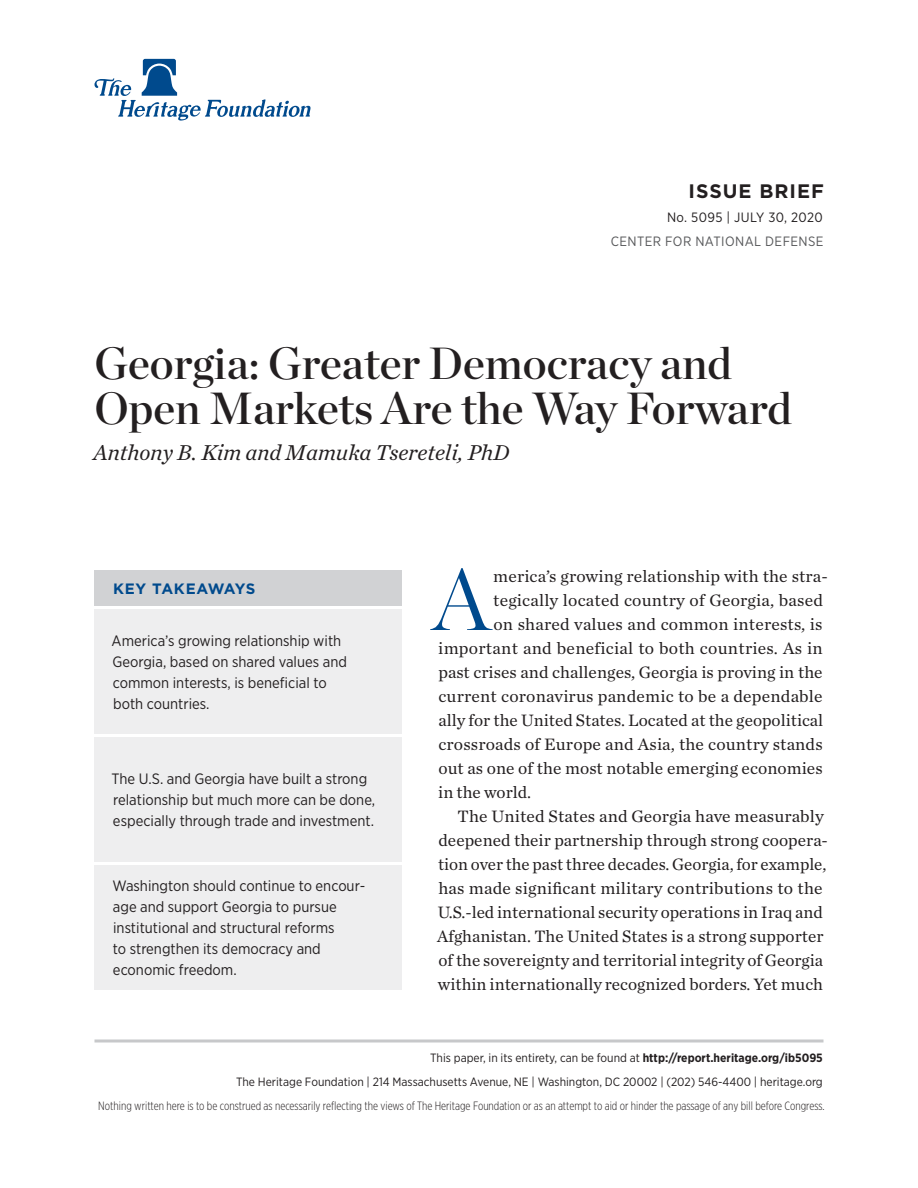
<style>
.page{position:relative;width:918px;height:1188px;background:#fff}
.page>*{position:absolute;margin:0;border:0;box-sizing:border-box;transform-origin:0 0}
.Body_Text___DROP_CAP{font:300 86.1px "Chronicle Display";color:#004a8d}
.Paper_Title{font:45px/45px "Chronicle Display Semi";color:#231f20}
.Byline{font:italic 22.5px "Chronicle Text G1";color:#231f20}
.t1{font:700 19.5px "Gotham";letter-spacing:.05em;color:#231f20}
.Body_Text___DROP_CAP-2{font:17.25px "Chronicle Text G1";letter-spacing:.005em;color:#231f20}
.Body_Text{font:17.25px/24px "Chronicle Text G1";color:#231f20}
.Key_Takeaways{font:15px/21px "Gotham Narrow";color:#231f20}
.Key_Takeaways___HEAD{font:700 15px "Gotham";letter-spacing:.03em;color:#004a8d}
.t2{font:13.5px "Gotham Narrow";letter-spacing:.03em;color:#57585a}
.t3{font:13.5px "Gotham Narrow";letter-spacing:.03em;color:#231f20}
.t4{font:12px/24px "Gotham Narrow";color:#231f20;text-align:right}
.t5{font:300 12px "Gotham X Narrow";color:#231f20}
.s1{font-weight:700}
</style>
<div class="page">
<hr style="left:94px;top:1040px;width:730px;height:2px;background:#c7c8ca">
<svg style="left:94px;top:59px;width:216px;height:62px"></svg>
<div style="left:94px;top:609px;width:308px;height:125px;background:#eeeeef"></div>
<div style="left:94px;top:570px;width:308px;height:36px;background:#d1d2d4"></div>
<div style="left:94px;top:737px;width:308px;height:125px;background:#eeeeef"></div>
<div style="left:94px;top:865px;width:308px;height:125px;background:#eeeeef"></div>
<p class="t1" style="left:689px;top:178px;width:137px">ISSUE BRIEF</p>
<p class="t3" style="left:667px;top:209px;width:157px">No. 5095 | July 30, 2020</p>
<p class="t2" style="left:611px;top:233px;width:214px">CENTER FOR NATIONAL DEFENSE</p>
<p class="Paper_Title" style="left:94px;top:338px;width:699px">Georgia: Greater Democracy and<br>Open Markets Are the Way Forward</p>
<p class="Byline" style="left:93px;top:436px;width:418px">Anthony B. Kim and Mamuka Tsereteli, PhD</p>
<p class="Key_Takeaways___HEAD" style="left:113px;top:579px;width:144px">KEY TAKEAWAYS</p>
<p class="Key_Takeaways" style="left:112px;top:630px;width:237px">America’s growing relationship with<br>Georgia, based on shared values and common interests, is beneficial to both countries.</p>
<p class="Key_Takeaways" style="left:112px;top:768px;width:265px">The U.S. and Georgia have built a strong relationship but much more can be done, especially through trade and investment.</p>
<p class="Key_Takeaways" style="left:112px;top:875px;width:255px">Washington should continue to encour&shy;age and support Georgia to pursue institutional and structural reforms<br>to strengthen its democracy and economic freedom.</p>
<p class="Body_Text___DROP_CAP" style="left:432px;top:534px;width:60px">A</p>
<p class="Body_Text___DROP_CAP-2" style="left:493px;top:563px;width:336px">merica’s growing relationship with the stra-</p>
<p class="Body_Text___DROP_CAP-2" style="left:493px;top:587px;width:331px">tegically located country of Georgia, based</p>
<p class="Body_Text___DROP_CAP-2" style="left:493px;top:611px;width:331px">on shared values and common interests, is</p>
<p class="Body_Text___DROP_CAP-2" style="left:438px;top:635px;width:386px">important and beneficial to both countries. As in</p>
<p class="Body_Text___DROP_CAP-2" style="left:438px;top:659px;width:386px">past crises and challenges, Georgia is proving in the</p>
<p class="Body_Text___DROP_CAP-2" style="left:438px;top:683px;width:386px">current coronavirus pandemic to be a dependable</p>
<p class="Body_Text___DROP_CAP-2" style="left:439px;top:707px;width:386px">ally for the United States. Located at the geopolitical</p>
<p class="Body_Text___DROP_CAP-2" style="left:438px;top:731px;width:386px">crossroads of Europe and Asia, the country stands</p>
<p class="Body_Text___DROP_CAP-2" style="left:438px;top:755px;width:386px">out as one of the most notable emerging economies</p>
<p class="Body_Text___DROP_CAP-2" style="left:438px;top:779px;width:94px">in the world.</p>
<p class="Body_Text" style="left:437px;top:803px;width:392px;text-indent:20px">The United States and Georgia have measurably deepened their partnership through strong coopera&shy;tion over the past three decades. Georgia, for example, has made significant military contributions to the U.S.-led international security operations in Iraq and Afghanistan. The United States is a strong supporter of the sovereignty and territorial integrity of Georgia within internationally recognized borders. Yet much</p>
<p class="t4" style="left:236px;top:1046px;width:588px">This paper, in its entirety, can be found at <span class="s1">http://report.heritage.org/ib5095<br></span>The Heritage Foundation | 214 Massachusetts Avenue, NE | Washington, DC 20002 | (202) 546-4400 | heritage.org</p>
<p class="t5" style="left:98px;top:1099px;width:728px">Nothing written here is to be construed as necessarily reflecting the views of The Heritage Foundation or as an attempt to aid or hinder the passage of any bill before Congress.</p>
</div>
